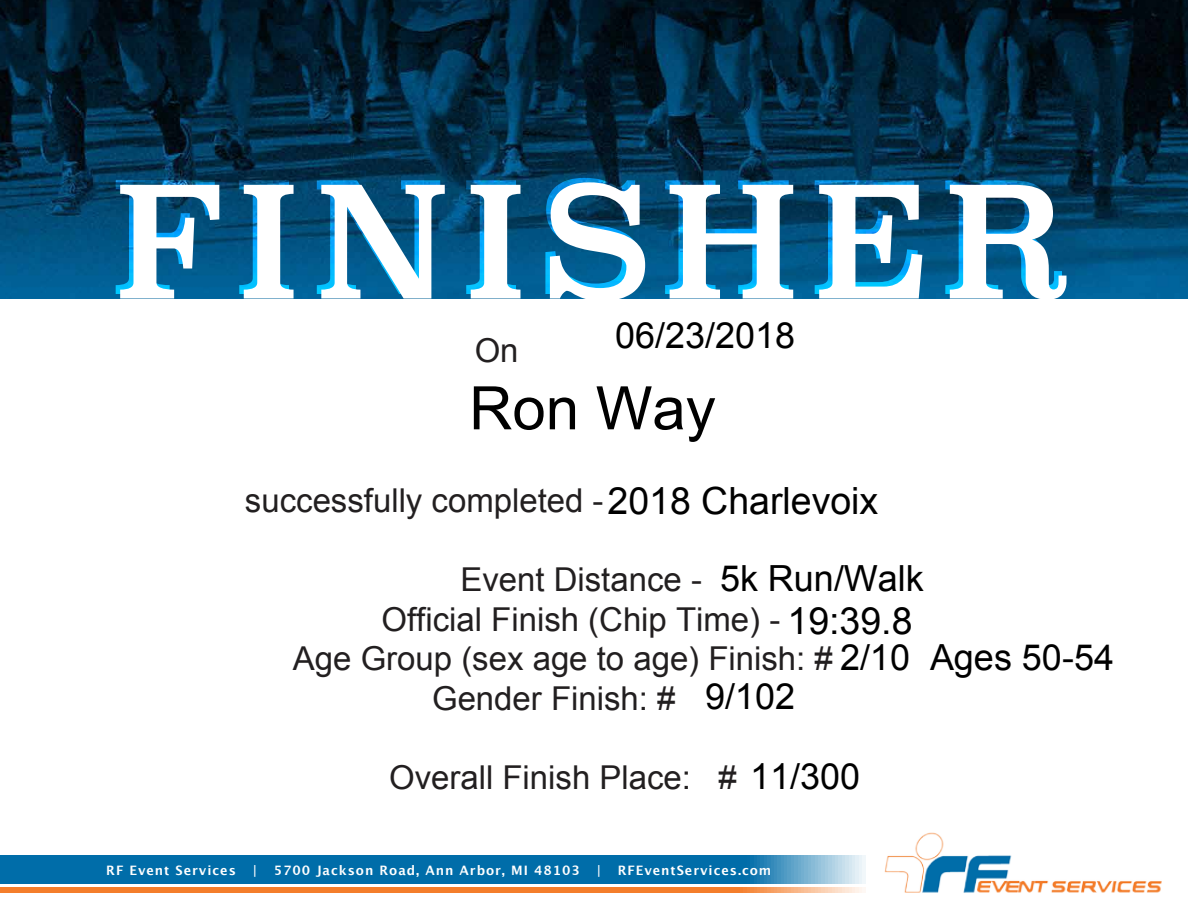
<style>
.page{position:relative;width:1188px;height:918px;background:#fff}
.page>*{position:absolute;margin:0;border:0;box-sizing:border-box;transform-origin:0 0}
.t1{font:153px "Superclarendon";letter-spacing:.1em;color:#fff}
.t2{font:60px "Arial";color:#000}
.t3{font:37.5px "Arial";color:#000}
.t4{font:36px "Arial";color:#000}
.t5{font:32.85px "Arial";color:#221f20}
.t6{font:700 13.05px "Lucida Grande";letter-spacing:.075em;color:#fff}
.s1{font-size:36px;color:#000}
</style>
<div class="page">
<img style="left:0;top:0;width:1188px;height:298px">
<img style="left:884px;top:832px;width:278px;height:61px">
<svg style="left:0;top:856px;width:865px;height:27px;background:#1076ae"></svg>
<svg style="left:0;top:887px;width:865px;height:5px;background:#f48739"></svg>
<h1 class="t1" style="left:110px;top:135px;width:957px">FINISHER</h1>
<p class="t5" style="left:475px;top:328px;width:45px">On</p>
<p class="t4" style="left:615px;top:315px;width:182px">06/23/2018</p>
<h2 class="t2" style="left:469px;top:375px;width:248px">Ron Way</h2>
<p class="t3" style="left:608px;top:480px;width:272px">2018 Charlevoix</p>
<p class="t5" style="left:245px;top:479px;width:360px">successfully completed -</p>
<p class="t4" style="left:720px;top:558px;width:205px">5k Run/Walk</p>
<p class="t5" style="left:460px;top:558px;width:243px">Event Distance -</p>
<p class="t5" style="left:382px;top:598px;width:400px">Official Finish (Chip Time) -</p>
<p class="t5" style="left:293px;top:637px;width:619px">Age Group (sex age to age) Finish: # <span class="s1">2/10</span></p>
<p class="t5" style="left:432px;top:677px;width:245px">Gender Finish: #</p>
<p class="t3" style="left:788px;top:600px;width:127px">19:39.8</p>
<p class="t4" style="left:930px;top:638px;width:186px">Ages 50-54</p>
<p class="t4" style="left:705px;top:677px;width:92px">9/102</p>
<p class="t5" style="left:389px;top:756px;width:472px">Overall Finish Place: # <span class="s1">11/300</span></p>
<p class="t6" style="left:106px;top:860px;width:131px">RF Event Services</p>
<p class="t6" style="left:252px;top:860px;width:6px">|</p>
<p class="t6" style="left:274px;top:860px;width:308px">5700 Jackson Road, Ann Arbor, MI 48103</p>
<p class="t6" style="left:596px;top:860px;width:6px">|</p>
<p class="t6" style="left:618px;top:860px;width:155px">RFEventServices.com</p>
</div>
